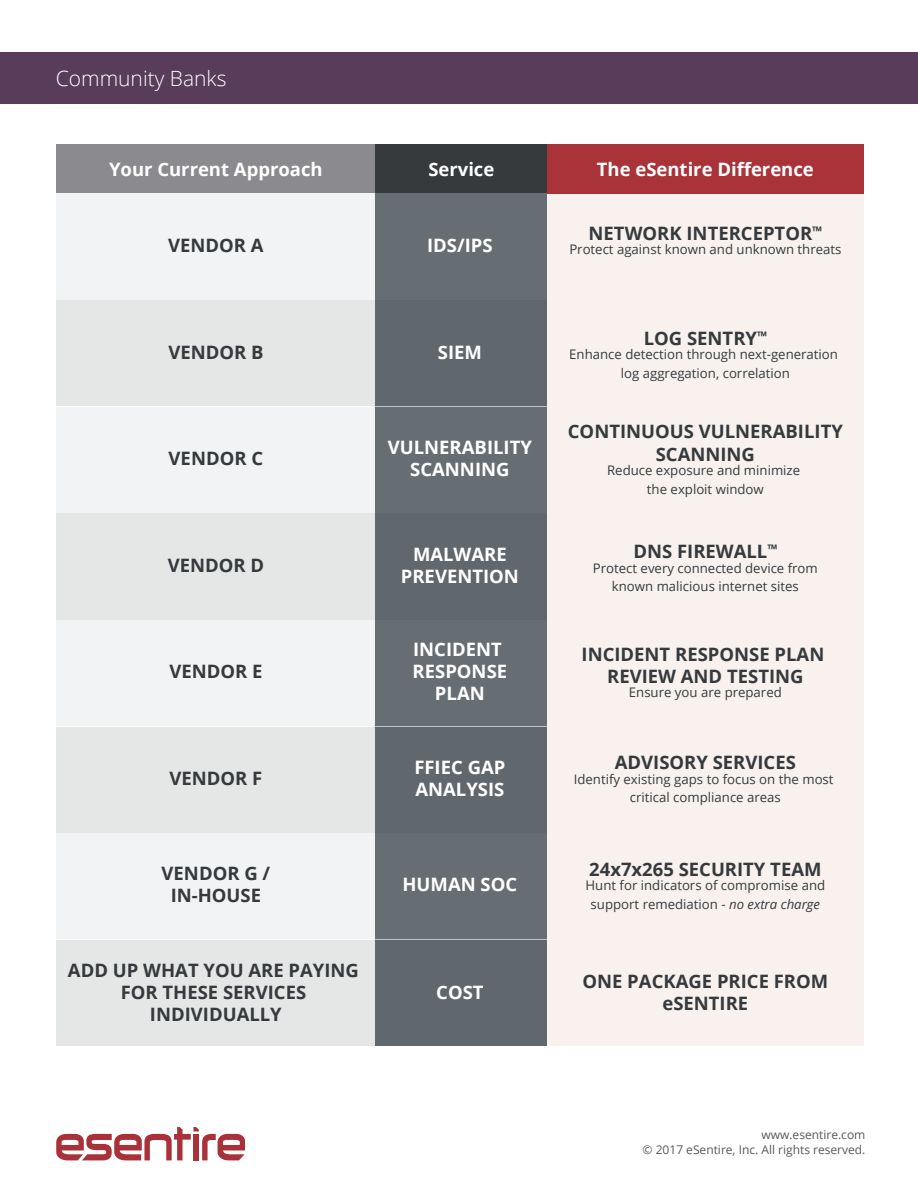
<style>
.page{position:relative;width:918px;height:1188px;background:#fff}
.page>*{position:absolute;margin:0;border:0;box-sizing:border-box;transform-origin:0 0}
.t1{font:300 21px "Open Sans";color:#fff}
.t2{font:700 18.45px/22.2px "Open Sans";color:#363a3d;text-align:center}
.t3{font:700 18.45px/22.2px "Open Sans";color:#fff;text-align:center}
.t4{font:13.2px/18.5px "Open Sans";color:#363a3d;text-align:center}
.t5{font:12px/14.4px "Open Sans";color:#57585a;text-align:right}
.s1{font-style:italic}
</style>
<div class="page">
<svg style="left:56px;top:1127px;width:189px;height:33px"></svg>
<div style="left:508px;top:176px;width:356px;height:870px;background:#f8f1ee"></div>
<div style="left:56px;top:144px;width:320px;height:49px;background:#8b8a8e"></div>
<div style="left:547px;top:144px;width:317px;height:49px;background:#a93339"></div>
<div style="left:376px;top:144px;width:171px;height:902px;background:#363a3d"></div>
<svg style="left:56px;top:300px;width:491px;height:107px;fill:#e5e6e6"></svg>
<svg style="left:56px;top:193px;width:491px;height:107px;fill:#f2f3f4"></svg>
<svg style="left:56px;top:513px;width:491px;height:107px;fill:#e5e6e6"></svg>
<svg style="left:56px;top:407px;width:491px;height:106px;fill:#f2f3f4"></svg>
<svg style="left:56px;top:726px;width:491px;height:107px;fill:#e5e6e6"></svg>
<svg style="left:56px;top:620px;width:491px;height:106px;fill:#f2f3f4"></svg>
<svg style="left:56px;top:939px;width:491px;height:107px;fill:#e5e6e6"></svg>
<svg style="left:56px;top:833px;width:491px;height:106px;fill:#f2f3f4"></svg>
<div style="left:0;top:52px;width:918px;height:51px;background:#593b5a"></div>
<h1 class="t1" style="left:56px;top:64px;width:172px">Community Banks</h1>
<h2 class="t3" style="left:109px;top:157px;width:215px">Your Current Approach</h2>
<h2 class="t3" style="left:597px;top:157px;width:218px">The eSentire Difference</h2>
<h2 class="t3" style="left:428px;top:157px;width:68px">Service</h2>
<h2 class="t2" style="left:168px;top:234px;width:97px">VENDOR A</h2>
<h2 class="t3" style="left:427px;top:234px;width:67px">IDS/IPS</h2>
<h2 class="t2" style="left:168px;top:340px;width:97px">VENDOR B</h2>
<h2 class="t3" style="left:438px;top:340px;width:46px">SIEM</h2>
<h2 class="t2" style="left:169px;top:447px;width:96px">VENDOR C</h2>
<h2 class="t2" style="left:168px;top:553px;width:98px">VENDOR D</h2>
<h2 class="t2" style="left:169px;top:660px;width:95px">VENDOR E</h2>
<h2 class="t2" style="left:169px;top:767px;width:94px">VENDOR F</h2>
<h2 class="t2" style="left:162px;top:862px;width:110px">VENDOR G /<br>IN-HOUSE</h2>
<h2 class="t2" style="left:68px;top:959px;width:293px">ADD UP WHAT YOU ARE PAYING<br>FOR THESE SERVICES<br>INDIVIDUALLY</h2>
<h2 class="t3" style="left:388px;top:436px;width:146px">VULNERABILITY<br>SCANNING</h2>
<h2 class="t3" style="left:401px;top:542px;width:120px">MALWARE<br>PREVENTION</h2>
<h2 class="t3" style="left:413px;top:638px;width:96px">INCIDENT<br>RESPONSE<br>PLAN</h2>
<h2 class="t3" style="left:414px;top:755px;width:93px;text-align:left">FFIEC GAP<br>ANALYSIS</h2>
<h2 class="t3" style="left:403px;top:873px;width:116px">HUMAN SOC</h2>
<h2 class="t3" style="left:436px;top:981px;width:49px">COST</h2>
<h2 class="t2" style="left:589px;top:221px;width:235px">NETWORK INTERCEPTOR<sup>™</sup></h2>
<p class="t4" style="left:569px;top:240px;width:274px">Protect against known and unknown threats</p>
<h2 class="t2" style="left:644px;top:327px;width:125px">LOG SENTRY<sup>™</sup></h2>
<p class="t4" style="left:569px;top:345px;width:270px">Enhance detection through next-generation log aggregation, correlation</p>
<h2 class="t2" style="left:568px;top:420px;width:277px">CONTINUOUS VULNERABILITY<br>SCANNING</h2>
<p class="t4" style="left:607px;top:461px;width:195px">Reduce exposure and minimize the exploit window</p>
<h2 class="t2" style="left:633px;top:540px;width:145px">DNS FIREWALL<sup>™</sup></h2>
<p class="t4" style="left:593px;top:558px;width:227px">Protect every connected device from known malicious internet sites</p>
<h2 class="t2" style="left:582px;top:643px;width:244px">INCIDENT RESPONSE PLAN<br>REVIEW AND TESTING</h2>
<p class="t4" style="left:629px;top:683px;width:154px">Ensure you are prepared</p>
<h2 class="t2" style="left:615px;top:751px;width:183px">ADVISORY SERVICES</h2>
<p class="t4" style="left:574px;top:769px;width:261px">Identify existing gaps to focus on the most critical compliance areas</p>
<h2 class="t2" style="left:589px;top:857px;width:234px">24x7x265 SECURITY TEAM</h2>
<p class="t4" style="left:586px;top:876px;width:241px">Hunt for indicators of compromise and support remediation - <span class="s1">no extra charge</span></p>
<h2 class="t2" style="left:582px;top:970px;width:247px">ONE PACKAGE PRICE FROM eSENTIRE</h2>
<p class="t5" style="left:643px;top:1127px;width:224px">www.esentire.com<br>© 2017 eSentire, Inc. All rights reserved.</p>
</div>
